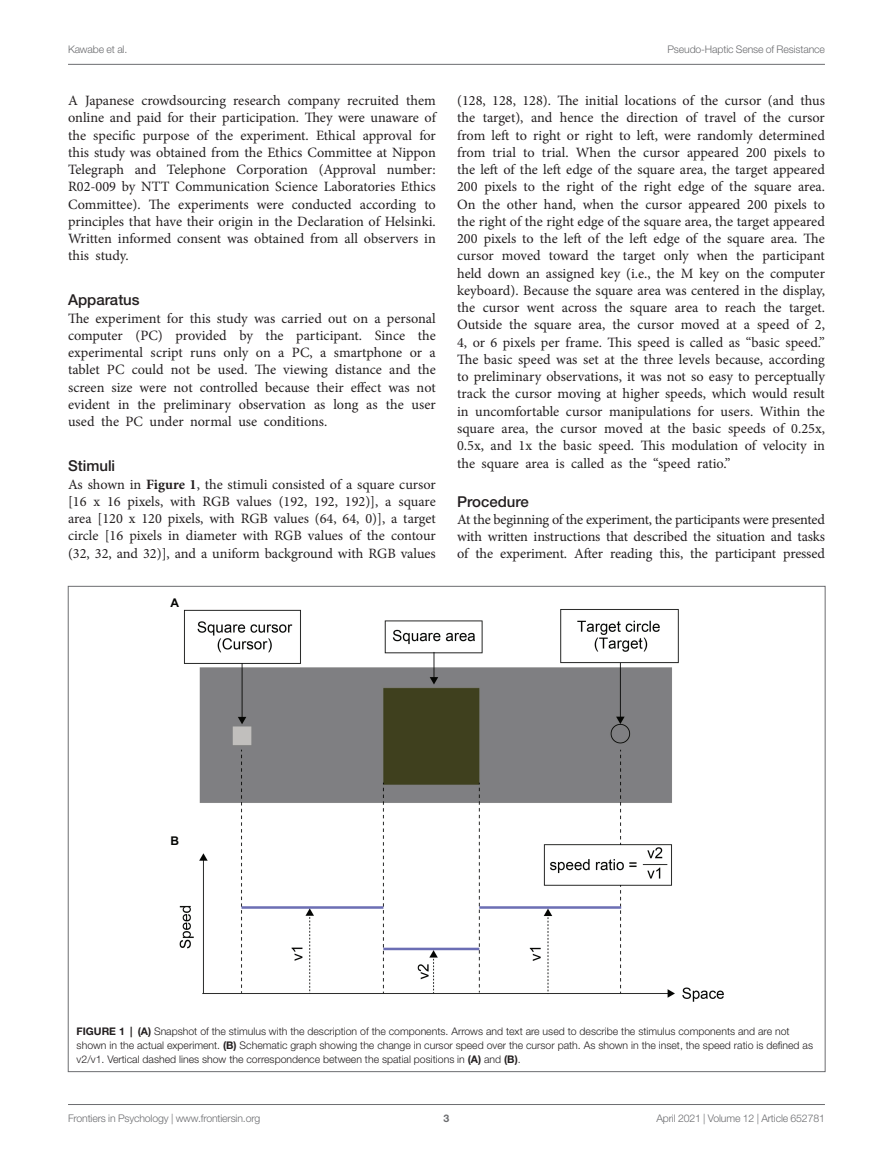
<style>
.page{position:relative;width:893px;height:1170px;background:#fff}
.page>*{position:absolute;margin:0;border:0;box-sizing:border-box;transform-origin:0 0}
.HEAD_3{font:500 15px "Helvetica Neue LT Std";color:#231f20}
.TEXT_FLUSH{font:14.25px/17.2px "Minion Pro";letter-spacing:-.005em;color:#231f20;text-align:justify}
.t1{font:700 12px "Arial";color:#040503}
.FIG_LEG{font:300 10.5px/14.2px "Helvetica Neue LT Std";color:#231f20}
.t2{font:300 10.5px "Helvetica Neue LT Std";letter-spacing:-.015em;color:#6c6d70}
.t3{font:700 10.5px "Helvetica Neue LT Std";color:#6c6d70}
.s1{font-weight:700}
</style>
<div class="page">
<hr style="left:68px;top:64px;width:757px;height:1px;background:#6c6d70">
<hr style="left:68px;top:1104px;width:757px;height:1px;background:#6c6d70">
<img style="left:179px;top:609px;width:545px;height:393px">
<p class="t2" style="left:68px;top:42px;width:61px">Kawabe et al.</p>
<p class="t2" style="left:667px;top:42px;width:159px">Pseudo-Haptic Sense of Resistance</p>
<p class="TEXT_FLUSH" style="left:68px;top:92px;width:369px">A Japanese crowdsourcing research company recruited them online and paid for their participation. They were unaware of the specific purpose of the experiment. Ethical approval for this study was obtained from the Ethics Committee at Nippon Telegraph and Telephone Corporation (Approval number:<br>R02-009 by NTT Communication Science Laboratories Ethics Committee). The experiments were conducted according to principles that have their origin in the Declaration of Helsinki.<br>Written informed consent was obtained from all observers in this study.</p>
<p class="HEAD_3" style="left:68px;top:291px;width:73px">Apparatus</p>
<p class="TEXT_FLUSH" style="left:68px;top:309px;width:369px">The experiment for this study was carried out on a personal computer (PC) provided by the participant. Since the experimental script runs only on a PC, a smartphone or a tablet PC could not be used. The viewing distance and the screen size were not controlled because their effect was not evident in the preliminary observation as long as the user used the PC under normal use conditions.</p>
<p class="HEAD_3" style="left:68px;top:457px;width:49px">Stimuli</p>
<p class="TEXT_FLUSH" style="left:68px;top:475px;width:369px">As shown in <span class="s1">Figure 1</span>, the stimuli consisted of a square cursor [16 x 16 pixels, with RGB values (192, 192, 192)], a square area [120 x 120 pixels, with RGB values (64, 64, 0)], a target circle [16 pixels in diameter with RGB values of the contour (32, 32, and 32)], and a uniform background with RGB values</p>
<p class="t1" style="left:170px;top:594px;width:10px">A</p>
<p class="TEXT_FLUSH" style="left:457px;top:92px;width:369px">(128, 128, 128). The initial locations of the cursor (and thus the target), and hence the direction of travel of the cursor from left to right or right to left, were randomly determined from trial to trial. When the cursor appeared 200 pixels to the left of the left edge of the square area, the target appeared 200 pixels to the right of the right edge of the square area.<br>On the other hand, when the cursor appeared 200 pixels to the right of the right edge of the square area, the target appeared 200 pixels to the left of the left edge of the square area. The cursor moved toward the target only when the participant held down an assigned key (i.e., the M key on the computer keyboard). Because the square area was centered in the display, the cursor went across the square area to reach the target.<br>Outside the square area, the cursor moved at a speed of 2, 4, or 6 pixels per frame. This speed is called as “basic speed.” The basic speed was set at the three levels because, according to preliminary observations, it was not so easy to perceptually track the cursor moving at higher speeds, which would result in uncomfortable cursor manipulations for users. Within the square area, the cursor moved at the basic speeds of 0.25x, 0.5x, and 1x the basic speed. This modulation of velocity in the square area is called as the “speed ratio.”</p>
<p class="HEAD_3" style="left:457px;top:492px;width:73px">Procedure</p>
<p class="TEXT_FLUSH" style="left:457px;top:510px;width:369px">At the beginning of the experiment, the participants were presented with written instructions that described the situation and tasks of the experiment. After reading this, the participant pressed</p>
<p class="t1" style="left:170px;top:832px;width:10px">B</p>
<p class="FIG_LEG" style="left:77px;top:1023px;width:738px"><span class="s1">FIGURE 1 | (A)</span> Snapshot of the stimulus with the description of the components. Arrows and text are used to describe the stimulus components and are not shown in the actual experiment. <span class="s1">(B)</span> Schematic graph showing the change in cursor speed over the cursor path. As shown in the inset, the speed ratio is defined as v2/v1. Vertical dashed lines show the correspondence between the spatial positions in <span class="s1">(A)</span> and <span class="s1">(B)</span>.</p>
<p class="t2" style="left:68px;top:1111px;width:194px">Frontiers in Psychology | www.frontiersin.org</p>
<p class="t3" style="left:444px;top:1111px;width:7px">3</p>
<p class="t2" style="left:656px;top:1111px;width:170px">April 2021 | Volume 12 | Article 652781</p>
</div>
